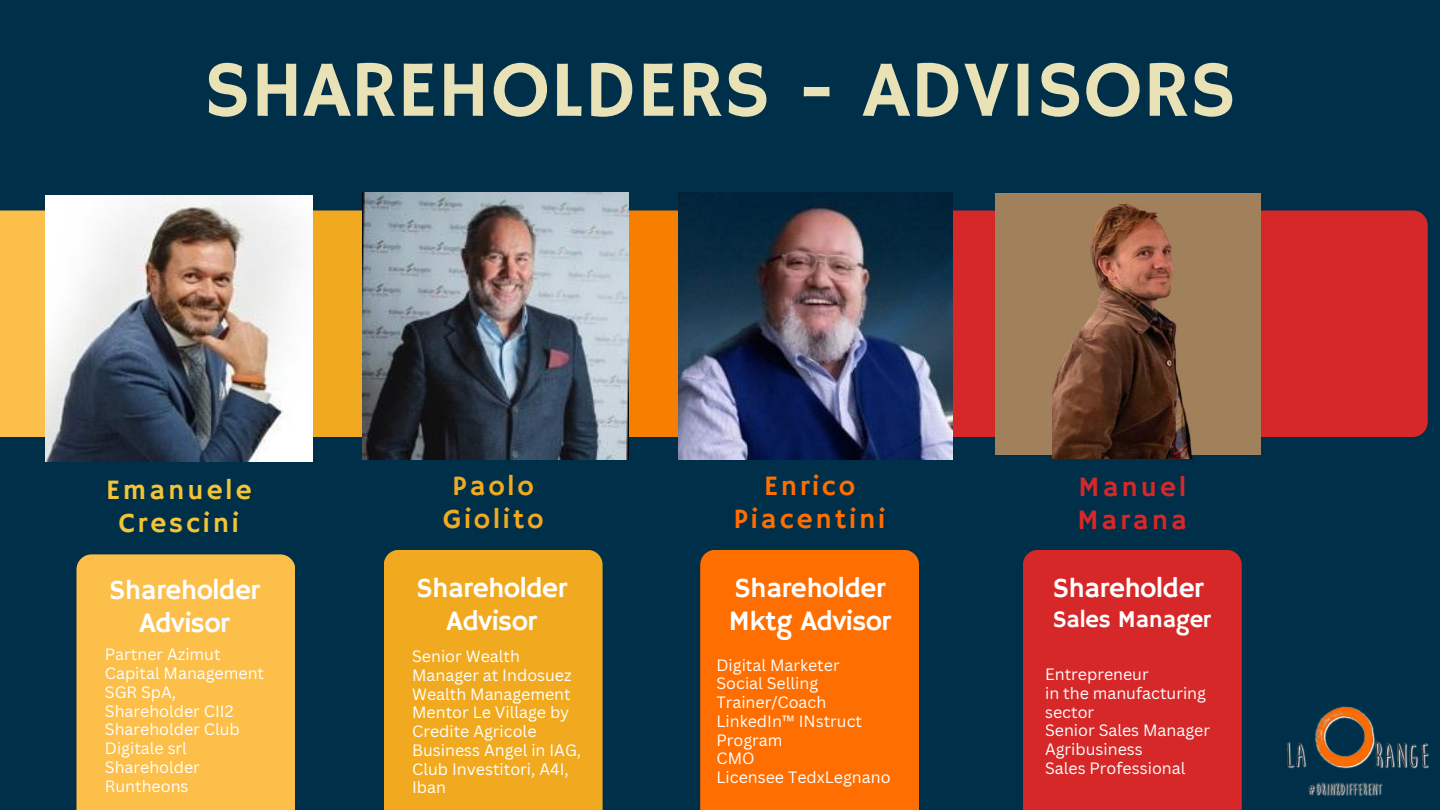
<style>
.page{position:relative;width:1440px;height:810px;background:#003049}
.page>*{position:absolute;margin:0;border:0;box-sizing:border-box;transform-origin:0 0}
.t1{font:80px "Hammersmith One";color:#eae2b7}
.t2{font:28px/33px "Hammersmith One";letter-spacing:-.02em;color:#fff;text-align:center}
.t3{font:28px/33px "Hammersmith One";letter-spacing:.1em;color:#f2c436;text-align:center}
.t4{font:28px/33px "Hammersmith One";letter-spacing:.1em;color:#ff6e00;text-align:center}
.t5{font:28px/33px "Hammersmith One";letter-spacing:.1em;color:#f1aa20;text-align:center}
.t6{font:28px/33px "Hammersmith One";letter-spacing:.1em;color:#d62828}
.t7{font:24px "Hammersmith One";letter-spacing:-.02em;color:#fff}
.t8{font:16px/18.8px "Canva Sans";color:#fff}
</style>
<div class="page">
<div style="left:234px;top:210px;width:364px;height:227px;background:#f1aa20;border-radius:15px"></div>
<div style="left:508px;top:210px;width:364px;height:227px;background:#f77f00;border-radius:15px"></div>
<div style="left:864px;top:210px;width:564px;height:227px;background:#d62828;border-radius:15px"></div>
<div style="left:0;top:210px;width:46px;height:227px;background:#fcbf49"></div>
<div style="left:77px;top:554px;width:218px;height:256px;background:#fcbf49"></div>
<img style="left:46px;top:195px;width:266px;height:266px">
<div style="left:384px;top:550px;width:219px;height:260px;background:#f1aa20"></div>
<img style="left:362px;top:193px;width:266px;height:266px">
<div style="left:1023px;top:550px;width:219px;height:260px;background:#d62828"></div>
<div style="left:995px;top:193px;width:266px;height:261px;background:#a0815c"></div>
<img style="left:1053px;top:203px;width:177px;height:255px">
<img style="left:1287px;top:706px;width:142px;height:90px">
<div style="left:700px;top:550px;width:219px;height:260px;background:#ff6e00"></div>
<img style="left:678px;top:192px;width:274px;height:267px">
<h1 class="t1" style="left:204px;top:44px;width:1034px">SHAREHOLDERS - ADVISORS</h1>
<h2 class="t3" style="left:106px;top:475px;width:147px">Emanuele<br>Crescini</h2>
<h2 class="t2" style="left:109px;top:575px;width:152px">Shareholder<br>Advisor</h2>
<p class="t8" style="left:105px;top:645px;width:161px">Partner Azimut<br>Capital Management<br>SGR SpA,<br>Shareholder CII2<br>Shareholder Club<br>Digitale srl<br>Shareholder<br>Runtheons</p>
<h2 class="t5" style="left:443px;top:470px;width:102px">Paolo<br>Giolito</h2>
<h2 class="t2" style="left:416px;top:572px;width:152px">Shareholder<br>Advisor</h2>
<p class="t8" style="left:412px;top:647px;width:171px">Senior Wealth<br>Manager at Indosuez<br>Wealth Management<br>Mentor Le Village by<br>Credite Agricole<br>Business Angel in IAG,<br>Club Investitori, A4I,<br>Iban</p>
<h2 class="t4" style="left:734px;top:470px;width:153px">Enrico<br>Piacentini</h2>
<h2 class="t2" style="left:729px;top:572px;width:164px;text-align:left">Shareholder<br>Mktg Advisor</h2>
<p class="t8" style="left:716px;top:655px;width:176px">Digital Marketer<br>Social Selling<br>Trainer/Coach<br>LinkedIn™️ INstruct<br>Program<br>CMO<br>Licensee TedxLegnano</p>
<h2 class="t6" style="left:1077px;top:472px;width:111px">Manuel<br>Marana</h2>
<h2 class="t2" style="left:1053px;top:573px;width:152px">Shareholder</h2>
<h3 class="t7" style="left:1053px;top:606px;width:160px">Sales Manager</h3>
<p class="t8" style="left:1045px;top:665px;width:166px">Entrepreneur<br>in the manufacturing sector<br>Senior Sales Manager<br>Agribusiness<br>Sales Professional</p>
</div>
